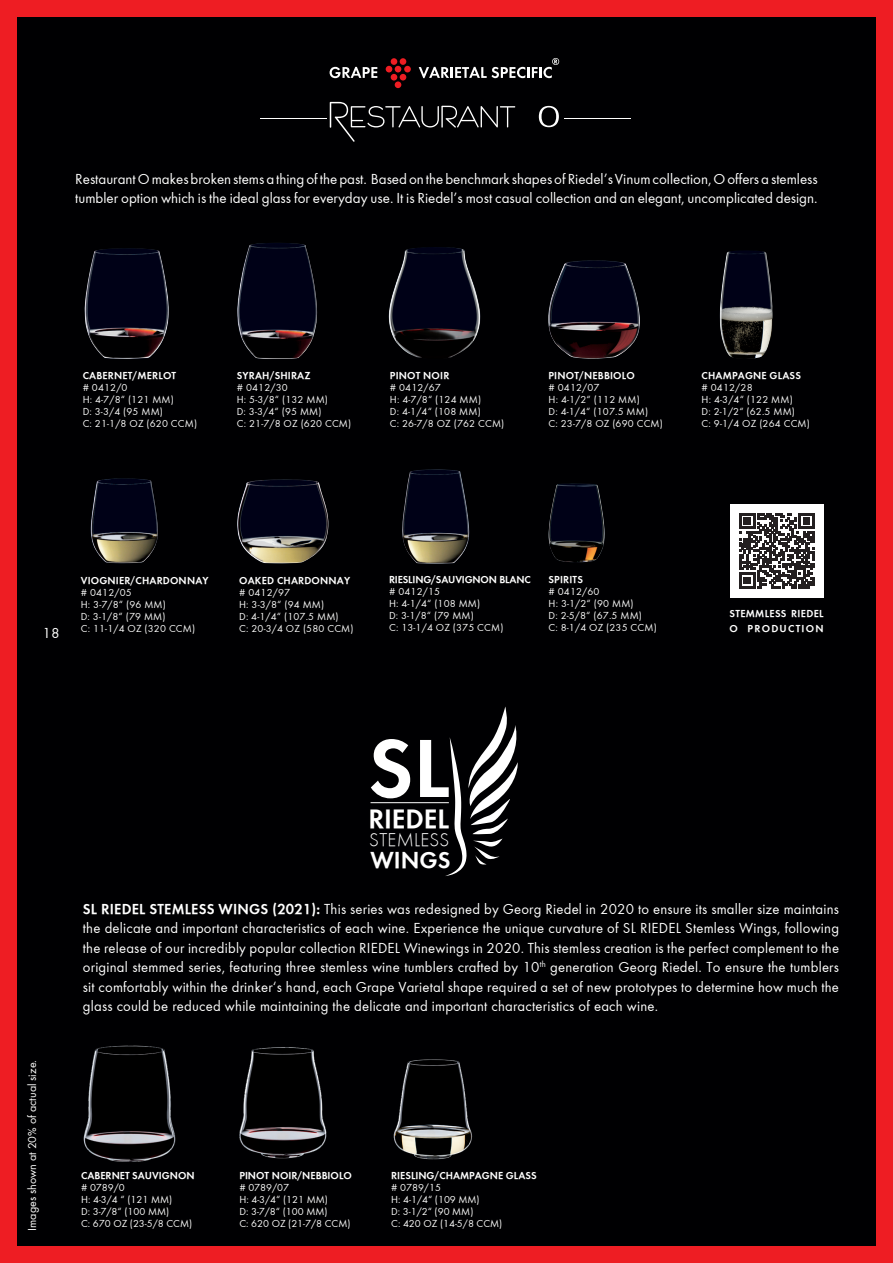
<style>
.page{position:relative;width:893px;height:1263px;background:#ee1d23}
.page>*{position:absolute;margin:0;border:0;box-sizing:border-box;transform-origin:0 0}
.t1{font:700 85.5px "Function";color:#fff}
.t2{font:700 27.45px "Function";letter-spacing:-.005em;color:#fff}
.t3{font:700 24px "Function";color:#fff}
.t4{font:19.05px "Function LH Light";letter-spacing:.015em;color:#fff}
.t5{font:15px/19.5px "Function";color:#fff}
.t6{font:12px "Function";color:#fff}
.t7{font:10.5px/12px "Function";letter-spacing:.015em;color:#fff}
.t8{font:700 10.5px/15px "Function";letter-spacing:.015em;color:#fff}
.t9{font:700 10.5px "Function";letter-spacing:-.015em;color:#fff}
.s1{font-weight:700}
</style>
<div class="page">
<div style="left:17px;top:17px;width:859px;height:1229px;background:#000002"></div>
<hr style="left:260px;top:118px;width:66px;height:1px;background:#fff">
<hr style="left:564px;top:118px;width:66px;height:1px;background:#fff">
<svg style="left:330px;top:102px;width:185px;height:40px"></svg>
<svg style="left:539px;top:106px;width:20px;height:21px"></svg>
<div style="left:391px;top:58px;width:6px;height:7px;background:#ee1d23;border-radius:50%"></div>
<div style="left:400px;top:58px;width:6px;height:7px;background:#ee1d23;border-radius:50%"></div>
<div style="left:391px;top:74px;width:6px;height:7px;background:#ee1d23;border-radius:50%"></div>
<div style="left:400px;top:74px;width:6px;height:7px;background:#ee1d23;border-radius:50%"></div>
<svg style="left:386px;top:66px;width:15px;height:6px"></svg>
<div style="left:395px;top:81px;width:6px;height:7px;background:#ee1d23;border-radius:50%"></div>
<div style="left:404px;top:66px;width:7px;height:6px;background:#ee1d23;border-radius:50%"></div>
<svg style="left:330px;top:67px;width:47px;height:11px"></svg>
<svg style="left:419px;top:58px;width:140px;height:20px"></svg>
<img style="left:85px;top:248px;width:84px;height:111px">
<img style="left:548px;top:260px;width:92px;height:99px">
<img style="left:720px;top:250px;width:53px;height:109px">
<img style="left:388px;top:247px;width:93px;height:111px">
<img style="left:237px;top:243px;width:80px;height:116px">
<img style="left:237px;top:479px;width:91px;height:84px">
<img style="left:91px;top:478px;width:67px;height:85px">
<img style="left:402px;top:469px;width:67px;height:95px">
<img style="left:549px;top:483px;width:56px;height:79px">
<img style="left:83px;top:1045px;width:93px;height:117px">
<img style="left:239px;top:1047px;width:88px;height:112px">
<img style="left:393px;top:1059px;width:80px;height:101px">
<svg style="left:445px;top:706px;width:73px;height:170px"></svg>
<hr style="left:371px;top:802px;width:78px;height:1px;background:#fff">
<div style="left:730px;top:504px;width:94px;height:93px;background:#fff"></div>
<svg style="left:739px;top:513px;width:76px;height:75px"></svg>
<p class="t5" style="left:75px;top:169px;width:744px">Restaurant O makes broken stems a thing of the past. Based on the benchmark shapes of Riedel’s Vinum collection, O offers a stemless tumbler option which is the ideal glass for everyday use. It is Riedel’s most casual collection and an elegant, uncomplicated design.</p>
<p class="t8" style="left:83px;top:368px;width:95px">CABERNET/MERLOT</p>
<p class="t7" style="left:83px;top:382px;width:116px"># 0412/0<br>H: 4-7/8“ (121 MM)<br>D: 3-3/4 (95 MM)<br>C: 21-1/8 OZ (620 CCM)</p>
<p class="t8" style="left:237px;top:368px;width:75px">SYRAH/SHIRAZ</p>
<p class="t7" style="left:237px;top:382px;width:116px"># 0412/30<br>H: 5-3/8“ (132 MM)<br>D: 3-3/4“ (95 MM)<br>C: 21-7/8 OZ (620 CCM)</p>
<p class="t8" style="left:390px;top:368px;width:61px">PINOT NOIR</p>
<p class="t7" style="left:390px;top:382px;width:116px"># 0412/67<br>H: 4-7/8“ (124 MM)<br>D: 4-1/4“ (108 MM)<br>C: 26-7/8 OZ (762 CCM)</p>
<p class="t8" style="left:549px;top:368px;width:88px">PINOT/NEBBIOLO</p>
<p class="t7" style="left:549px;top:382px;width:116px"># 0412/07<br>H: 4-1/2“ (112 MM)<br>D: 4-1/4“ (107.5 MM)<br>C: 23-7/8 OZ (690 CCM)</p>
<p class="t8" style="left:702px;top:368px;width:101px">CHAMPAGNE GLASS</p>
<p class="t7" style="left:702px;top:381px;width:110px"># 0412/28<br>H: 4-3/4“ (122 MM)<br>D: 2-1/2“ (62.5 MM)<br>C: 9-1/4 OZ (264 CCM)</p>
<p class="t5" style="left:43px;top:624px;width:19px">18</p>
<p class="t8" style="left:81px;top:573px;width:129px">VIOGNIER/CHARDONNAY</p>
<p class="t7" style="left:81px;top:586px;width:116px"># 0412/05<br>H: 3-7/8“ (96 MM)<br>D: 3-1/8“ (79 MM)<br>C: 11-1/4 OZ (320 CCM)</p>
<p class="t8" style="left:239px;top:573px;width:112px">OAKED CHARDONNAY</p>
<p class="t7" style="left:239px;top:586px;width:116px"># 0412/97<br>H: 3-3/8“ (94 MM)<br>D: 4-1/4“ (107.5 MM)<br>C: 20-3/4 OZ (580 CCM)</p>
<p class="t9" style="left:389px;top:573px;width:143px">RIESLING/SAUVIGNON BLANC</p>
<p class="t7" style="left:389px;top:586px;width:116px"># 0412/15<br>H: 4-1/4“ (108 MM)<br>D: 3-1/8“ (79 MM)<br>C: 13-1/4 OZ (375 CCM)</p>
<p class="t8" style="left:549px;top:572px;width:36px">SPIRITS</p>
<p class="t7" style="left:549px;top:586px;width:110px"># 0412/60<br>H: 3-1/2“ (90 MM)<br>D: 2-5/8“ (67.5 MM)<br>C: 8-1/4 OZ (235 CCM)</p>
<p class="t8" style="left:729px;top:605px;width:96px">STEMMLESS RIEDEL<br>O PRODUCTION</p>
<p class="t6" style="left:25px;top:1231px;width:172px;rotate:-90deg">Images shown at 20% of actual size.</p>
<h1 class="t1" style="left:368px;top:718px;width:83px">SL</h1>
<h2 class="t2" style="left:368px;top:803px;width:82px">RIEDEL</h2>
<p class="t4" style="left:369px;top:829px;width:82px">STEMLESS</p>
<h3 class="t3" style="left:371px;top:845px;width:81px">WINGS</h3>
<p class="t5" style="left:83px;top:899px;width:758px;text-align:justify"><span class="s1">SL RIEDEL STEMLESS WINGS (2021):</span> This series was redesigned by Georg Riedel in 2020 to ensure its smaller size maintains the delicate and important characteristics of each wine. Experience the unique curvature of SL RIEDEL Stemless Wings, following the release of our incredibly popular collection RIEDEL Winewings in 2020. This stemless creation is the perfect complement to the original stemmed series, featuring three stemless wine tumblers crafted by 10<sup>th</sup> generation Georg Riedel. To ensure the tumblers sit comfortably within the drinker‘s hand, each Grape Varietal shape required a set of new prototypes to determine how much the glass could be reduced while maintaining the delicate and important characteristics of each wine.</p>
<p class="t8" style="left:81px;top:1168px;width:115px">CABERNET SAUVIGNON</p>
<p class="t7" style="left:81px;top:1182px;width:113px"># 0789/0<br>H: 4-3/4 “ (121 MM)<br>D: 3-7/8“ (100 MM)<br>C: 670 OZ (23-5/8 CCM)</p>
<p class="t8" style="left:239px;top:1168px;width:114px">PINOT NOIR/NEBBIOLO</p>
<p class="t7" style="left:239px;top:1182px;width:113px"># 0789/07<br>H: 4-3/4“ (121 MM)<br>D: 3-7/8“ (100 MM)<br>C: 620 OZ (21-7/8 CCM)</p>
<p class="t8" style="left:391px;top:1167px;width:147px">RIESLING/CHAMPAGNE GLASS</p>
<p class="t7" style="left:391px;top:1181px;width:113px"># 0789/15<br>H: 4-1/4“ (109 MM)<br>D: 3-1/2“ (90 MM)<br>C: 420 OZ (14-5/8 CCM)</p>
</div>
